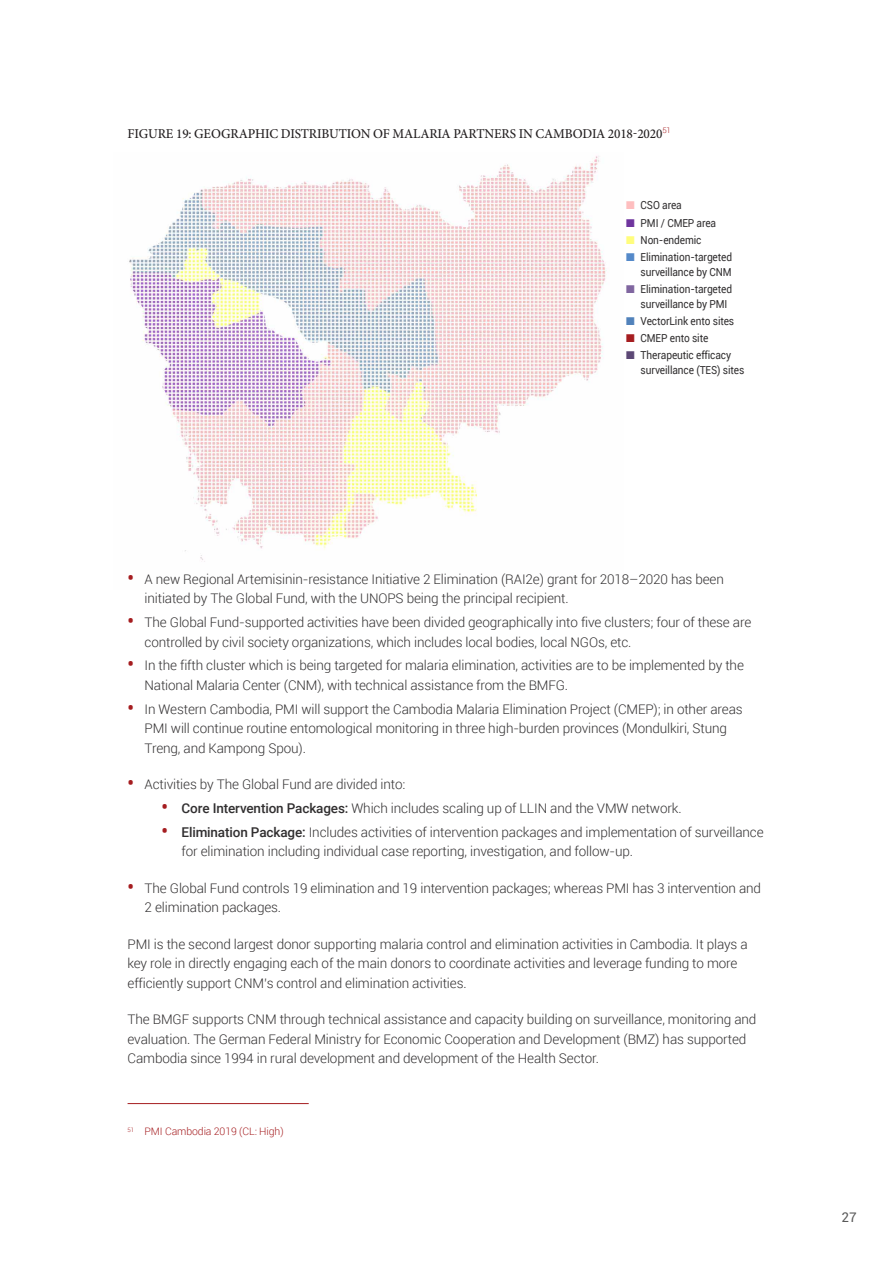
<style>
.page{position:relative;width:893px;height:1263px;background:#fff}
.page>*{position:absolute;margin:0;border:0;box-sizing:border-box;transform-origin:0 0}
.Body_Copy{font:300 13.5px/19.5px "Roboto";letter-spacing:-.01em;color:#312f30}
.FIGURE_Type{font:500 13.5px "Minion Pro";letter-spacing:-.01em;color:#231f20}
.t1{font:13.5px "Roboto";color:#595959}
.INTRO_PARA{font:11.25px/15px "Roboto";letter-spacing:-.01em;color:#312f30;scale:.9 1}
.Foot_Notes{font:300 10.5px "Roboto";letter-spacing:-.01em;color:#a51d20}
.s1{color:#febebf}
.s2{color:#6f359e}
.s3{color:#fffd7d}
.s4{color:#5489c9}
.s5{color:#8066a0}
.s6{color:#5182bb}
.s7{color:#a51d20}
.s8{color:#5c4875}
.s9{font-weight:700;font-size:18px;color:#a51d20}
.s10{font-weight:500}
</style>
<div class="page">
<img style="left:129px;top:156px;width:478px;height:406px">
<hr style="left:128px;top:1103px;width:181px;height:1px;background:#a51d20">
<p class="FIGURE_Type" style="left:128px;top:124px;width:545px">FIGURE 19: GEOGRAPHIC DISTRIBUTION OF MALARIA PARTNERS IN CAMBODIA 2018-2020<sup>51</sup></p>
<p class="INTRO_PARA" style="left:626px;top:199px;width:63px"><span class="s1">■</span> CSO area</p>
<p class="INTRO_PARA" style="left:626px;top:216px;width:102px"><span class="s2">■</span> PMI / CMEP area</p>
<p class="INTRO_PARA" style="left:626px;top:233px;width:85px"><span class="s3">■</span> Non-endemic</p>
<p class="INTRO_PARA" style="left:626px;top:250px;width:119px;text-align:right"><span class="s4">■</span> Elimination-targeted surveillance by CNM</p>
<p class="INTRO_PARA" style="left:641px;top:282px;width:103px;text-indent:-14px"><span class="s5">■</span> Elimination-targeted surveillance by PMI</p>
<p class="INTRO_PARA" style="left:626px;top:314px;width:122px"><span class="s6">■</span> VectorLink ento sites</p>
<p class="INTRO_PARA" style="left:626px;top:331px;width:93px"><span class="s7">■</span> CMEP ento site</p>
<p class="INTRO_PARA" style="left:641px;top:348px;width:117px;text-indent:-14px"><span class="s8">■</span> Therapeutic efficacy surveillance (TES) sites</p>
<p class="Body_Copy" style="left:145px;top:570px;width:581px;text-indent:-17px"><span class="s9">•</span> A new Regional Artemisinin-resistance Initiative 2 Elimination (RAI2e) grant for 2018–2020 has been initiated by The Global Fund, with the UNOPS being the principal recipient.</p>
<p class="Body_Copy" style="left:145px;top:613px;width:608px;text-indent:-17px"><span class="s9">•</span> The Global Fund-supported activities have been divided geographically into five clusters; four of these are controlled by civil society organizations, which includes local bodies, local NGOs, etc.</p>
<p class="Body_Copy" style="left:145px;top:656px;width:601px;text-indent:-17px"><span class="s9">•</span> In the fifth cluster which is being targeted for malaria elimination, activities are to be implemented by the<br>National Malaria Center (CNM), with technical assistance from the BMFG.</p>
<p class="Body_Copy" style="left:145px;top:700px;width:600px;text-indent:-17px"><span class="s9">•</span> In Western Cambodia, PMI will support the Cambodia Malaria Elimination Project (CMEP); in other areas<br>PMI will continue routine entomological monitoring in three high-burden provinces (Mondulkiri, Stung<br>Treng, and Kampong Spou).</p>
<p class="Body_Copy" style="left:128px;top:775px;width:279px"><span class="s9">•</span> Activities by The Global Fund are divided into:</p>
<p class="Body_Copy" style="left:162px;top:799px;width:521px"><span class="s9">•</span> <span class="s10">Core Intervention Packages:</span> Which includes scaling up of LLIN and the VMW network.</p>
<p class="Body_Copy" style="left:182px;top:823px;width:584px;text-indent:-20px"><span class="s9">•</span> <span class="s10">Elimination Package:</span> Includes activities of intervention packages and implementation of surveillance for elimination including individual case reporting, investigation, and follow-up.</p>
<p class="Body_Copy" style="left:145px;top:879px;width:618px;text-indent:-17px"><span class="s9">•</span> The Global Fund controls 19 elimination and 19 intervention packages; whereas PMI has 3 intervention and<br>2 elimination packages.</p>
<p class="Body_Copy" style="left:128px;top:935px;width:622px">PMI is the second largest donor supporting malaria control and elimination activities in Cambodia. It plays a key role in directly engaging each of the main donors to coordinate activities and leverage funding to more efficiently support CNM’s control and elimination activities.</p>
<p class="Body_Copy" style="left:128px;top:1010px;width:630px">The BMGF supports CNM through technical assistance and capacity building on surveillance, monitoring and evaluation. The German Federal Ministry for Economic Cooperation and Development (BMZ) has supported<br>Cambodia since 1994 in rural development and development of the Health Sector.</p>
<p class="Foot_Notes" style="left:128px;top:1127px;width:158px"><sup>51</sup> PMI Cambodia 2019 (CL: High)</p>
<p class="t1" style="left:841px;top:1211px;width:17px">27</p>
</div>
